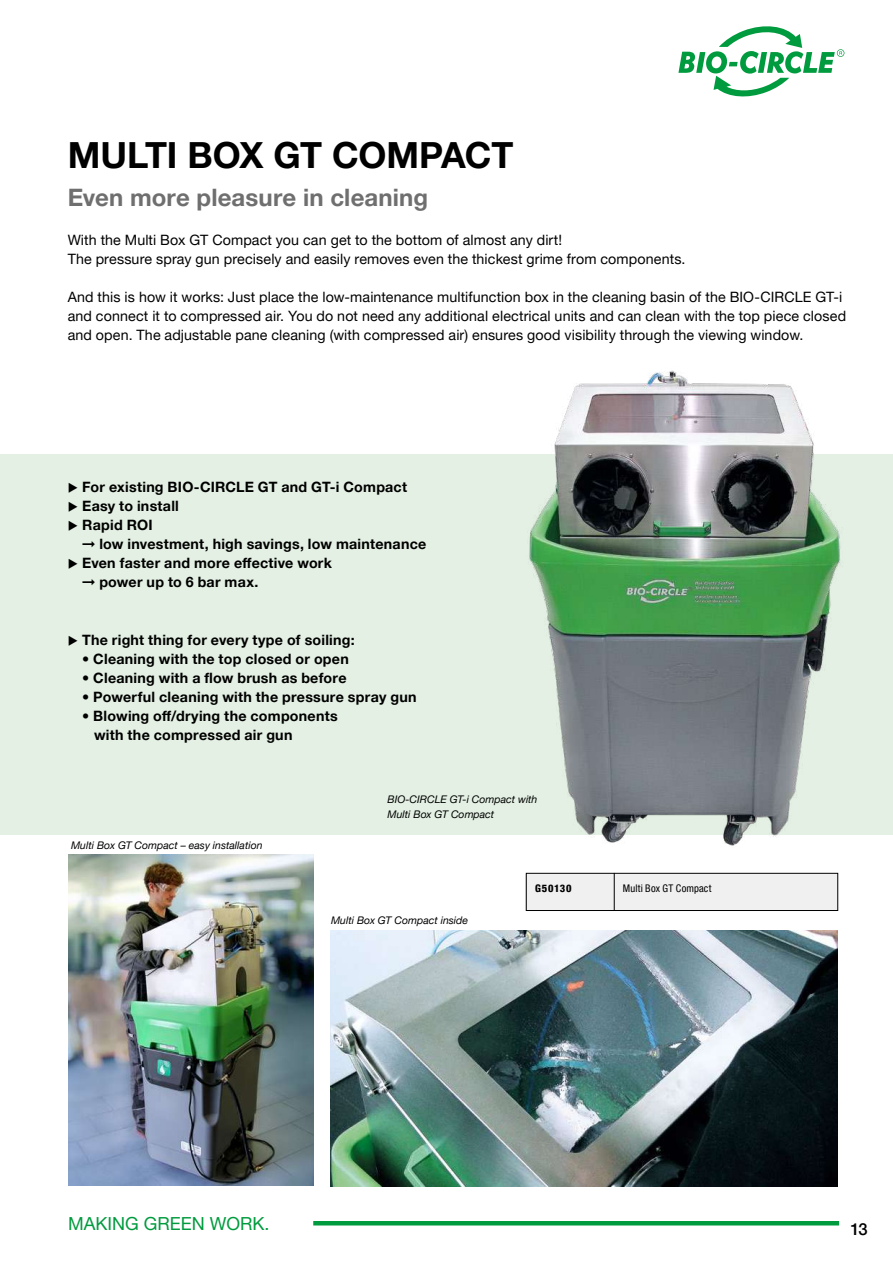
<style>
.page{position:relative;width:893px;height:1263px;background:#fff}
.page>*{position:absolute;margin:0;border:0;box-sizing:border-box;transform-origin:0 0}
.t1{font:700 36px "Helvetica Neue LTW1 G";letter-spacing:-.005em;color:#000}
.t2{font:700 24px "Helvetica Neue LTW1 G";letter-spacing:.005em;color:#706f6f}
.t3{font:18px "Helvetica Neue LTW1 G";color:#009b3e}
.t4{font:500 16.5px "Helvetica Neue LTW1 G";color:#000}
.t5{font:14.25px/19px "Helvetica Neue LTW1 G";letter-spacing:.01em;color:#000}
.t6{font:700 14.25px/19px "Helvetica Neue LTW1 G";letter-spacing:.015em;color:#000}
.t7{font:italic 10.5px/15px "Helvetica Neue LTW1 G";color:#000}
.t8{font:condensed 10.5px "Helvetica Neue LTW1 G";letter-spacing:.02em;color:#000}
.t9{font:800 condensed 10.5px "Helvetica Neue LTW1 G";letter-spacing:.075em;color:#000}
</style>
<div class="page">
<div style="left:0;top:454px;width:893px;height:380px;background:#e3f0e3"></div>
<svg style="left:678px;top:26px;width:166px;height:71px"></svg>
<hr style="left:0;top:1221px;width:839px;height:4px;background:#009b3e">
<svg style="left:0;top:1221px;width:313px;height:4px"></svg>
<img style="left:515px;top:370px;width:351px;height:476px">
<div style="left:526px;top:874px;width:312px;height:36px;background:#f0f0f0"></div>
<div style="left:526px;top:873px;width:312px;height:38px;border:1px solid #000"></div>
<hr style="left:614px;top:873px;width:1px;height:37px;background:#000">
<img style="left:330px;top:930px;width:508px;height:256px">
<img style="left:68px;top:854px;width:245px;height:332px">
<h1 class="t1" style="left:68px;top:133px;width:447px">MULTI BOX GT COMPACT</h1>
<h2 class="t2" style="left:68px;top:183px;width:362px">Even more pleasure in cleaning</h2>
<p class="t5" style="left:68px;top:230px;width:619px">With the Multi Box GT Compact you can get to the bottom of almost any dirt!<br>The pressure spray gun precisely and easily removes even the thickest grime from components.</p>
<p class="t5" style="left:68px;top:287px;width:780px">And this is how it works: Just place the low-maintenance multifunction box in the cleaning basin of the BIO-CIRCLE GT-i and connect it to compressed air. You do not need any additional electrical units and can clean with the top piece closed and open. The adjustable pane cleaning (with compressed air) ensures good visibility through the viewing window.</p>
<p class="t6" style="left:68px;top:477px;width:341px">◆ For existing BIO-CIRCLE GT and GT-i Compact</p>
<p class="t6" style="left:68px;top:497px;width:113px">◆ Easy to install</p>
<p class="t6" style="left:99px;top:516px;width:328px;text-indent:-32px">◆ Rapid ROI<br>low investment, high savings, low maintenance</p>
<p class="t6" style="left:99px;top:554px;width:234px;text-indent:-32px">◆ Even faster and more effective work power up to 6 bar max.</p>
<p class="t6" style="left:68px;top:630px;width:289px">◆ The right thing for every type of soiling:</p>
<p class="t6" style="left:82px;top:649px;width:268px">• Cleaning with the top closed or open</p>
<p class="t6" style="left:82px;top:668px;width:266px">• Cleaning with a flow brush as before</p>
<p class="t6" style="left:82px;top:687px;width:336px">• Powerful cleaning with the pressure spray gun</p>
<p class="t6" style="left:94px;top:706px;width:245px;text-indent:-12px">• Blowing off/drying the components with the compressed air gun</p>
<p class="t7" style="left:71px;top:837px;width:193px">Multi Box GT Compact – easy installation</p>
<p class="t7" style="left:388px;top:791px;width:151px">BIO-CIRCLE GT-i Compact with<br>Multi Box GT Compact</p>
<p class="t7" style="left:331px;top:913px;width:138px">Multi Box GT Compact inside</p>
<p class="t9" style="left:535px;top:882px;width:38px">G50130</p>
<p class="t8" style="left:623px;top:882px;width:90px">Multi Box GT Compact</p>
<p class="t3" style="left:68px;top:1212px;width:203px">MAKING GREEN WORK.</p>
<p class="t4" style="left:850px;top:1219px;width:19px">13</p>
</div>
